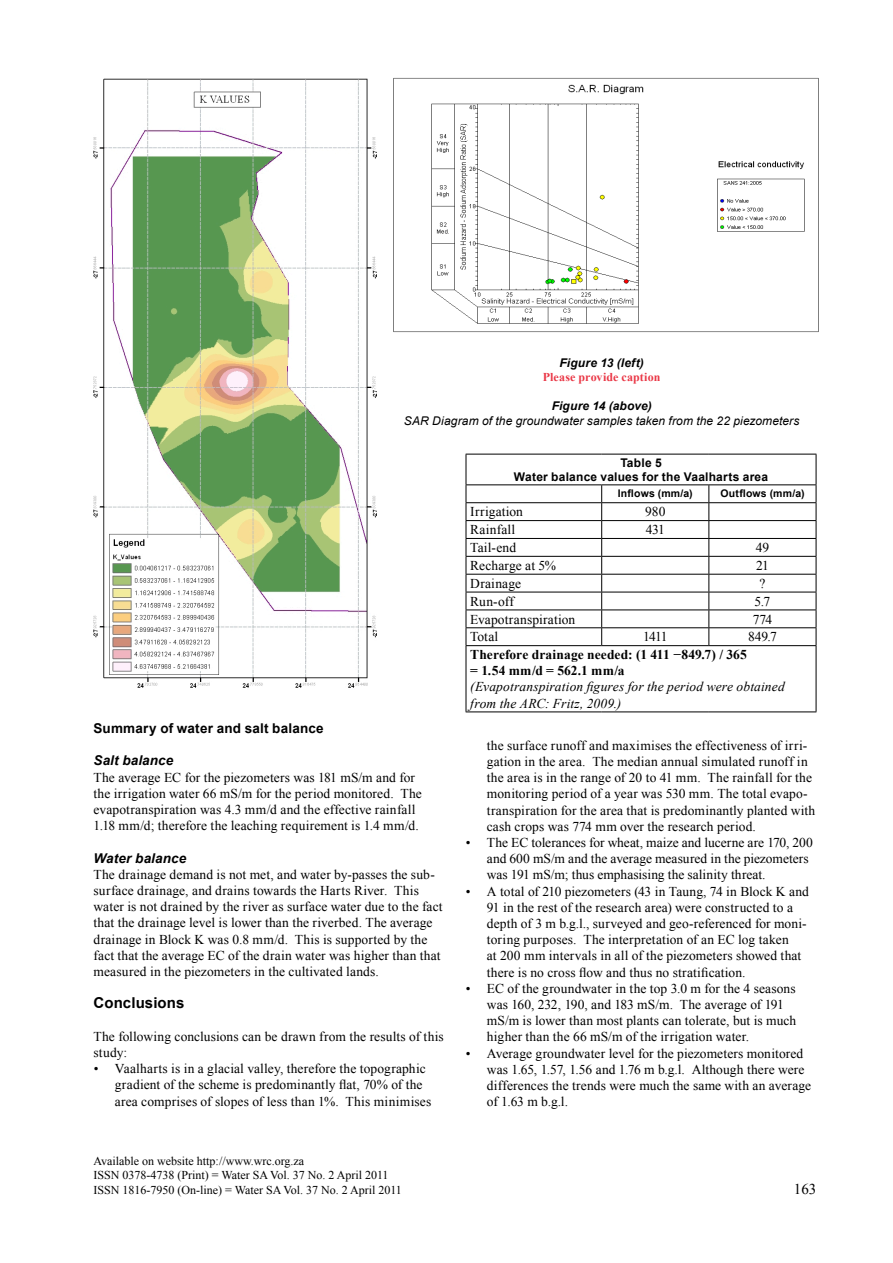
<style>
.page{position:relative;width:893px;height:1263px;background:#fff}
.page>*{position:absolute;margin:0;border:0;box-sizing:border-box;transform-origin:0 0}
.t1{font:700 15px "Arial";letter-spacing:.005em;color:#000}
.t2{font:15px "Times New Roman";color:#000}
.t3{font:13.5px/16.2px "Times New Roman";letter-spacing:.01em;color:#000}
.t4{font:italic 13.5px/16.2px "Times New Roman";letter-spacing:.01em;color:#000}
.t5{font:700 13.5px/16.2px "Times New Roman";letter-spacing:.005em;color:#000}
.t6{font:700 13.5px "Arial";letter-spacing:.015em;color:#000}
.t7{font:italic 700 13.5px "Arial";letter-spacing:.005em;color:#000}
.t8{font:12px/14.4px "Times New Roman";color:#000}
.t9{font:italic 12px "Arial";letter-spacing:.01em;color:#000}
.t10{font:700 12px/13.5px "Arial";letter-spacing:.02em;color:#000;text-align:center}
.t11{font:italic 700 12px "Arial";letter-spacing:.015em;color:#000}
.t12{font:700 12px "Times New Roman";letter-spacing:.01em;color:#ea3746}
.t13{font:700 10.5px "Arial";letter-spacing:.025em;color:#000}
</style>
<div class="page">
<img style="left:94px;top:78px;width:282px;height:610px">
<img style="left:393px;top:77px;width:426px;height:256px">
<hr style="left:466px;top:454px;width:136px;height:1px;background:#000">
<hr style="left:466px;top:454px;width:1px;height:30px;background:#000">
<hr style="left:602px;top:454px;width:107px;height:1px;background:#000">
<hr style="left:709px;top:454px;width:107px;height:1px;background:#000">
<hr style="left:816px;top:454px;width:1px;height:30px;background:#000">
<hr style="left:466px;top:484px;width:136px;height:1px;background:#000">
<hr style="left:602px;top:484px;width:107px;height:1px;background:#000">
<hr style="left:709px;top:484px;width:107px;height:1px;background:#000">
<hr style="left:466px;top:502px;width:136px;height:1px;background:#000">
<hr style="left:602px;top:502px;width:107px;height:1px;background:#000">
<hr style="left:709px;top:502px;width:107px;height:1px;background:#000">
<hr style="left:466px;top:520px;width:136px;height:1px;background:#000">
<hr style="left:602px;top:520px;width:107px;height:1px;background:#000">
<hr style="left:709px;top:520px;width:107px;height:1px;background:#000">
<hr style="left:466px;top:538px;width:136px;height:1px;background:#000">
<hr style="left:602px;top:538px;width:107px;height:1px;background:#000">
<hr style="left:709px;top:538px;width:107px;height:1px;background:#000">
<hr style="left:466px;top:556px;width:136px;height:1px;background:#000">
<hr style="left:602px;top:556px;width:107px;height:1px;background:#000">
<hr style="left:709px;top:556px;width:107px;height:1px;background:#000">
<hr style="left:466px;top:574px;width:136px;height:1px;background:#000">
<hr style="left:602px;top:574px;width:107px;height:1px;background:#000">
<hr style="left:709px;top:574px;width:107px;height:1px;background:#000">
<hr style="left:466px;top:592px;width:136px;height:1px;background:#000">
<hr style="left:602px;top:592px;width:107px;height:1px;background:#000">
<hr style="left:709px;top:592px;width:107px;height:1px;background:#000">
<hr style="left:466px;top:609px;width:136px;height:1px;background:#000">
<hr style="left:602px;top:609px;width:107px;height:1px;background:#000">
<hr style="left:709px;top:609px;width:107px;height:1px;background:#000">
<hr style="left:466px;top:627px;width:136px;height:1px;background:#000">
<svg style="left:466px;top:485px;width:1px;height:160px"></svg>
<hr style="left:602px;top:627px;width:107px;height:1px;background:#000">
<svg style="left:601px;top:485px;width:1px;height:160px"></svg>
<hr style="left:709px;top:627px;width:107px;height:1px;background:#000">
<svg style="left:708px;top:485px;width:1px;height:160px"></svg>
<svg style="left:816px;top:485px;width:1px;height:160px"></svg>
<hr style="left:466px;top:645px;width:136px;height:1px;background:#000">
<hr style="left:466px;top:646px;width:1px;height:65px;background:#000">
<hr style="left:602px;top:645px;width:107px;height:1px;background:#000">
<hr style="left:709px;top:645px;width:107px;height:1px;background:#000">
<hr style="left:816px;top:646px;width:1px;height:65px;background:#000">
<hr style="left:466px;top:711px;width:136px;height:1px;background:#000">
<hr style="left:602px;top:711px;width:107px;height:1px;background:#000">
<hr style="left:709px;top:711px;width:107px;height:1px;background:#000">
<p class="t11" style="left:559px;top:355px;width:86px">Figure 13 (left)</p>
<p class="t12" style="left:543px;top:369px;width:119px">Please provide caption</p>
<p class="t11" style="left:552px;top:398px;width:102px">Figure 14 (above)</p>
<p class="t9" style="left:404px;top:413px;width:397px">SAR Diagram of the groundwater samples taken from the 22 piezometers</p>
<p class="t6" style="left:94px;top:719px;width:232px">Summary of water and salt balance</p>
<p class="t7" style="left:94px;top:752px;width:81px">Salt balance</p>
<p class="t3" style="left:94px;top:769px;width:330px">The average EC for the piezometers was 181 mS/m and for the irrigation water 66 mS/m for the period monitored. The evapotranspiration was 4.3 mm/d and the effective rainfall 1.18 mm/d; therefore the leaching requirement is 1.4 mm/d.</p>
<p class="t7" style="left:94px;top:849px;width:94px">Water balance</p>
<p class="t3" style="left:94px;top:866px;width:351px">The drainage demand is not met, and water by-passes the sub&shy;surface drainage, and drains towards the Harts River. This water is not drained by the river as surface water due to the fact that the drainage level is lower than the riverbed. The average drainage in Block K was 0.8 mm/d. This is supported by the fact that the average EC of the drain water was higher than that measured in the piezometers in the cultivated lands.</p>
<p class="t1" style="left:94px;top:993px;width:93px">Conclusions</p>
<p class="t3" style="left:94px;top:1028px;width:352px">The following conclusions can be drawn from the results of this study:</p>
<p class="t3" style="left:115px;top:1060px;width:318px;text-indent:-21px">• Vaalharts is in a glacial valley, therefore the topographic gradient of the scheme is predominantly flat, 70% of the area comprises of slopes of less than 1%. This minimises</p>
<p class="t8" style="left:94px;top:1153px;width:310px">Available on website http://www.wrc.org.za<br>ISSN 0378-4738 (Print) = Water SA Vol. 37 No. 2 April 2011<br>ISSN 1816-7950 (On-line) = Water SA Vol. 37 No. 2 April 2011</p>
<p class="t10" style="left:514px;top:456px;width:256px">Table 5<br>Water balance values for the Vaalharts area</p>
<p class="t13" style="left:618px;top:486px;width:77px">Inflows (mm/a)</p>
<p class="t13" style="left:720px;top:486px;width:86px">Outflows (mm/a)</p>
<p class="t3" style="left:470px;top:503px;width:54px">Irrigation</p>
<p class="t3" style="left:645px;top:503px;width:22px">980</p>
<p class="t3" style="left:470px;top:521px;width:46px">Rainfall</p>
<p class="t3" style="left:646px;top:521px;width:20px">431</p>
<p class="t3" style="left:470px;top:539px;width:47px">Tail-end</p>
<p class="t3" style="left:756px;top:539px;width:15px">49</p>
<p class="t3" style="left:470px;top:557px;width:87px">Recharge at 5%</p>
<p class="t3" style="left:756px;top:557px;width:14px">21</p>
<p class="t3" style="left:470px;top:575px;width:52px">Drainage</p>
<p class="t3" style="left:759px;top:575px;width:7px">?</p>
<p class="t3" style="left:470px;top:593px;width:45px">Run-off</p>
<p class="t3" style="left:755px;top:593px;width:17px">5.7</p>
<p class="t3" style="left:470px;top:611px;width:107px">Evapotranspiration</p>
<p class="t3" style="left:753px;top:611px;width:21px">774</p>
<p class="t3" style="left:470px;top:628px;width:29px">Total</p>
<p class="t3" style="left:643px;top:628px;width:26px">1411</p>
<p class="t3" style="left:748px;top:628px;width:30px">849.7</p>
<p class="t5" style="left:470px;top:646px;width:278px">Therefore drainage needed: (1 411 −849.7) / 365 = 1.54 mm/d = 562.1 mm/a</p>
<p class="t4" style="left:470px;top:678px;width:316px">(Evapotranspiration figures for the period were obtained from the ARC: Fritz, 2009.)</p>
<p class="t3" style="left:487px;top:737px;width:330px">the surface runoff and maximises the effectiveness of irri&shy;gation in the area. The median annual simulated runoff in the area is in the range of 20 to 41 mm. The rainfall for the monitoring period of a year was 530 mm. The total evapo&shy;transpiration for the area that is predominantly planted with cash crops was 774 mm over the research period.</p>
<p class="t3" style="left:487px;top:834px;width:327px;text-indent:-21px">• The EC tolerances for wheat, maize and lucerne are 170, 200 and 600 mS/m and the average measured in the piezometers was 191 mS/m; thus emphasising the salinity threat.</p>
<p class="t3" style="left:487px;top:883px;width:323px;text-indent:-21px">• A total of 210 piezometers (43 in Taung, 74 in Block K and 91 in the rest of the research area) were constructed to a depth of 3 m b.g.l., surveyed and geo-referenced for moni&shy;toring purposes. The interpretation of an EC log taken<br>at 200 mm intervals in all of the piezometers showed that there is no cross flow and thus no stratification.</p>
<p class="t3" style="left:487px;top:980px;width:311px;text-indent:-21px">• EC of the groundwater in the top 3.0 m for the 4 seasons was 160, 232, 190, and 183 mS/m. The average of 191 mS/m is lower than most plants can tolerate, but is much higher than the 66 mS/m of the irrigation water.</p>
<p class="t3" style="left:487px;top:1045px;width:326px;text-indent:-21px">• Average groundwater level for the piezometers monitored was 1.65, 1.57, 1.56 and 1.76 m b.g.l. Although there were differences the trends were much the same with an average of 1.63 m b.g.l.</p>
<p class="t2" style="left:794px;top:1179px;width:24px">163</p>
</div>
